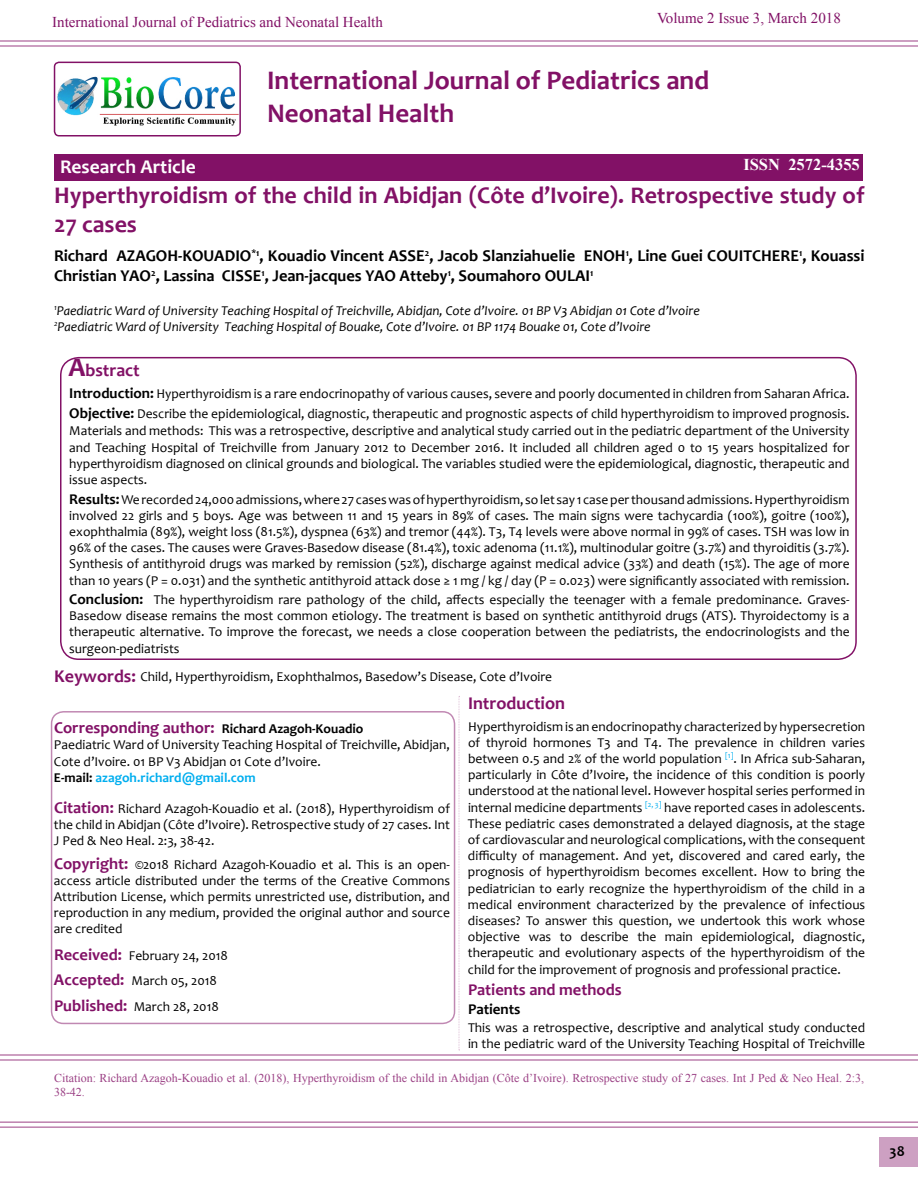
<style>
.page{position:relative;width:918px;height:1188px;background:#fff}
.page>*{position:absolute;margin:0;border:0;box-sizing:border-box;transform-origin:0 0}
.t1{font:700 27px/32.4px "Candara";color:#821166}
.t2{font:700 24px/28.8px "Candara";color:#821166}
.t3{font:700 19.5px "Candara";color:#fff}
.t4{font:700 18px "Candara";color:#821166}
.t5{font:700 16.5px/19.8px "Candara";color:#000}
.t6{font:700 16.5px "Candara";color:#821166}
.t7{font:700 16.5px "Times New Roman";color:#fff}
.t8{font:15px "Times New Roman";color:#821166}
.t9{font:700 15px "Candara";color:#000}
.t10{font:13.5px/16.2px "Candara";color:#000;text-align:justify}
.t11{font:italic 13.5px/16.2px "Candara";color:#000}
.t12{font:12px/14.4px "Times New Roman";color:#821166}
.s1{font-size:27px}
.s2{font-weight:700;font-size:15px}
.s3{font-weight:700;font-size:18px;color:#821166}
.s4{font-weight:700;font-size:16.5px;color:#821166}
.s5{font-weight:700}
.s6{font-weight:700;color:#00aeef}
</style>
<div class="page">
<hr style="left:0;top:40px;width:918px;height:2px;background:#821166">
<hr style="left:0;top:45px;width:918px;height:2px;background:#821166">
<hr style="left:0;top:1054px;width:918px;height:2px;background:#821166">
<hr style="left:0;top:1059px;width:918px;height:2px;background:#821166">
<hr style="left:0;top:1122px;width:918px;height:1px;background:#821166">
<hr style="left:0;top:1127px;width:918px;height:1px;background:#821166">
<div style="left:879px;top:1137px;width:39px;height:30px;background:#cda0c2"></div>
<div style="left:55px;top:154px;width:808px;height:27px;background:#821166"></div>
<div style="left:60px;top:357px;width:797px;height:303px;border:2px solid #821166;border-radius:18px"></div>
<img style="left:55px;top:62px;width:185px;height:64px">
<div style="left:54px;top:62px;width:187px;height:75px;border:2px solid #821166;border-radius:4px"></div>
<svg style="left:459px;top:696px;width:1px;height:355px"></svg>
<div style="left:51px;top:711px;width:404px;height:313px;border:2px solid #821166;border-radius:12px"></div>
<p class="t8" style="left:52px;top:12px;width:332px">International Journal of Pediatrics and Neonatal Health</p>
<p class="t8" style="left:657px;top:8px;width:185px">Volume 2 Issue 3, March 2018</p>
<h1 class="t1" style="left:267px;top:64px;width:444px">International Journal of Pediatrics and<br>Neonatal Health</h1>
<h3 class="t3" style="left:60px;top:154px;width:137px">Research Article</h3>
<p class="t7" style="left:743px;top:153px;width:118px">ISSN 2572-4355</p>
<h2 class="t2" style="left:54px;top:180px;width:812px">Hyperthyroidism of the child in Abidjan (Côte d’Ivoire). Retrospective study of<br>27 cases</h2>
<p class="t5" style="left:54px;top:246px;width:812px">Richard AZAGOH-KOUADIO<sup>*1</sup>, Kouadio Vincent ASSE<sup>2</sup>, Jacob Slanziahuelie ENOH<sup>1</sup>, Line Guei COUITCHERE<sup>1</sup>, Kouassi<br>Christian YAO<sup>2</sup>, Lassina CISSE<sup>1</sup>, Jean-jacques YAO Atteby<sup>1</sup>, Soumahoro OULAI<sup>1</sup></p>
<p class="t11" style="left:54px;top:302px;width:647px"><sup>1</sup>Paediatric Ward of University Teaching Hospital of Treichville, Abidjan, Cote d’Ivoire. 01 BP V3 Abidjan 01 Cote d’Ivoire<br><sup>2</sup>Paediatric Ward of University Teaching Hospital of Bouake, Cote d’Ivoire. 01 BP 1174 Bouake 01, Cote d’Ivoire</p>
<h3 class="t4" style="left:68px;top:359px;width:73px"><span class="s1">A</span>bstract</h3>
<p class="t10" style="left:69px;top:384px;width:782px;line-height:19.5px"><span class="s2">Introduction:</span> Hyperthyroidism is a rare endocrinopathy of various causes, severe and poorly documented in children from Saharan Africa.<br><span class="s2">Objective:</span> Describe the epidemiological, diagnostic, therapeutic and prognostic aspects of child hyperthyroidism to improved prognosis.</p>
<p class="t10" style="left:69px;top:423px;width:782px">Materials and methods: This was a retrospective, descriptive and analytical study carried out in the pediatric department of the University and Teaching Hospital of Treichville from January 2012 to December 2016. It included all children aged 0 to 15 years hospitalized for hyperthyroidism diagnosed on clinical grounds and biological. The variables studied were the epidemiological, diagnostic, therapeutic and issue aspects.</p>
<p class="t10" style="left:69px;top:491px;width:782px"><span class="s2">Results:</span> We recorded 24,000 admissions, where 27 cases was of hyperthyroidism, so let say 1 case per thousand admissions. Hyperthyroidism involved 22 girls and 5 boys. Age was between 11 and 15 years in 89% of cases. The main signs were tachycardia (100%), goitre (100%), exophthalmia (89%), weight loss (81.5%), dyspnea (63%) and tremor (44%). T3, T4 levels were above normal in 99% of cases. TSH was low in 96% of the cases. The causes were Graves-Basedow disease (81.4%), toxic adenoma (11.1%), multinodular goitre (3.7%) and thyroiditis (3.7%).<br>Synthesis of antithyroid drugs was marked by remission (52%), discharge against medical advice (33%) and death (15%). The age of more than 10 years (P = 0.031) and the synthetic antithyroid attack dose ≥ 1 mg / kg / day (P = 0.023) were significantly associated with remission.</p>
<p class="t10" style="left:69px;top:592px;width:782px"><span class="s2">Conclusion:</span> The hyperthyroidism rare pathology of the child, affects especially the teenager with a female predominance. Graves-Basedow disease remains the most common etiology. The treatment is based on synthetic antithyroid drugs (ATS). Thyroidectomy is a therapeutic alternative. To improve the forecast, we needs a close cooperation between the pediatrists, the endocrinologists and the surgeon-pediatrists</p>
<p class="t10" style="left:54px;top:669px;width:499px"><span class="s3">Keywords:</span> Child, Hyperthyroidism, Exophthalmos, Basedow’s Disease, Cote d’Ivoire</p>
<p class="t10" style="left:54px;top:721px;width:398px;text-align:left"><span class="s4">Corresponding author:</span> <span class="s5">Richard Azagoh-Kouadio<br></span>Paediatric Ward of University Teaching Hospital of Treichville, Abidjan, Cote d’Ivoire. 01 BP V3 Abidjan 01 Cote d’Ivoire.<br><span class="s5">E-mail:</span> <span class="s6">azagoh.richard@gmail.com</span></p>
<p class="t10" style="left:54px;top:800px;width:398px"><span class="s4">Citation:</span> Richard Azagoh-Kouadio et al. (2018), Hyperthyroidism of the child in Abidjan (Côte d’Ivoire). Retrospective study of 27 cases. Int J Ped &amp; Neo Heal. 2:3, 38-42.</p>
<p class="t10" style="left:54px;top:856px;width:398px"><span class="s4">Copyright:</span> ©2018 Richard Azagoh-Kouadio et al. This is an open&shy;access article distributed under the terms of the Creative Commons Attribution License, which permits unrestricted use, distribution, and reproduction in any medium, provided the original author and source are credited</p>
<p class="t10" style="left:54px;top:943px;width:176px;line-height:25.3px;text-align:left"><span class="s4">Received:</span> February 24, 2018<br><span class="s4">Accepted:</span> March 05, 2018<br><span class="s4">Published:</span> March 28, 2018</p>
<h3 class="t4" style="left:468px;top:692px;width:99px">Introduction</h3>
<p class="t10" style="left:468px;top:718px;width:399px">Hyperthyroidism is an endocrinopathy characterized by hypersecretion of thyroid hormones T3 and T4. The prevalence in children varies between 0.5 and 2% of the world population <sup>[1]</sup>. In Africa sub-Saharan, particularly in Côte d’Ivoire, the incidence of this condition is poorly understood at the national level. However hospital series performed in internal medicine departments <sup>[2,</sup> <sup>3]</sup> have reported cases in adolescents.<br>These pediatric cases demonstrated a delayed diagnosis, at the stage of cardiovascular and neurological complications, with the consequent difficulty of management. And yet, discovered and cared early, the prognosis of hyperthyroidism becomes excellent. How to bring the pediatrician to early recognize the hyperthyroidism of the child in a medical environment characterized by the prevalence of infectious diseases? To answer this question, we undertook this work whose objective was to describe the main epidemiological, diagnostic, therapeutic and evolutionary aspects of the hyperthyroidism of the child for the improvement of prognosis and professional practice.</p>
<p class="t6" style="left:468px;top:979px;width:155px">Patients and methods</p>
<p class="t9" style="left:468px;top:1000px;width:54px">Patients</p>
<p class="t10" style="left:468px;top:1020px;width:399px">This was a retrospective, descriptive and analytical study conducted in the pediatric ward of the University Teaching Hospital of Treichville</p>
<p class="t12" style="left:54px;top:1070px;width:812px">Citation: Richard Azagoh-Kouadio et al. (2018), Hyperthyroidism of the child in Abidjan (Côte d’Ivoire). Retrospective study of 27 cases. Int J Ped &amp; Neo Heal. 2:3,<br>38-42.</p>
<p class="t9" style="left:890px;top:1142px;width:17px">38</p>
</div>
